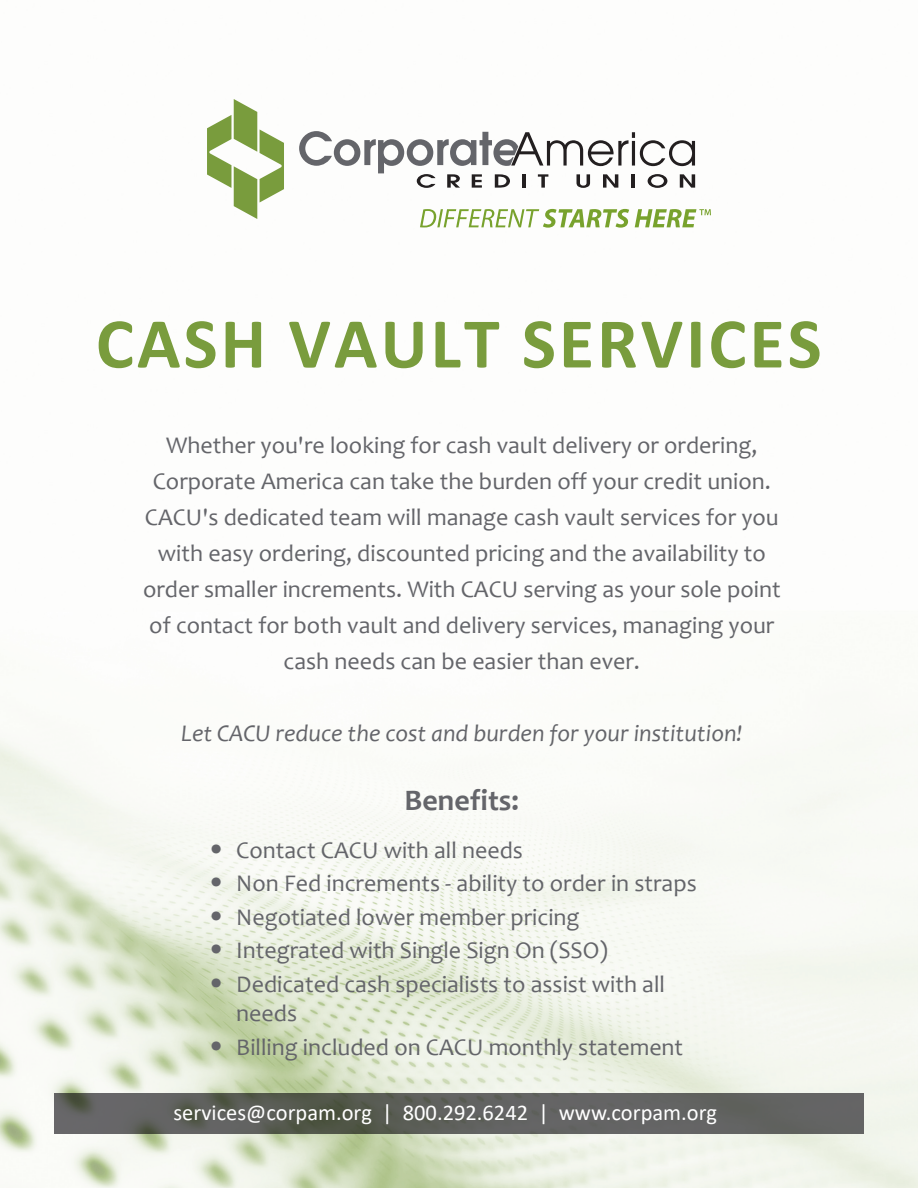
<style>
.page{position:relative;width:918px;height:1188px;background:#fff}
.page>*{position:absolute;margin:0;border:0;box-sizing:border-box;transform-origin:0 0}
.t1{font:700 72px "Calibri";letter-spacing:.04em;color:#799c3d}
.t2{font:700 30px "Candara";color:#64656a}
.t3{font:24px/36px "Candara";color:#64656a;text-align:center}
.t4{font:italic 24px "Candara";color:#64656a}
.t5{font:22.5px "Calibri";color:#fff}
.s1{font-family:"Futura"}
</style>
<div class="page">
<img style="left:0;top:141px;width:918px;height:1047px">
<svg style="left:299px;top:131px;width:396px;height:57px"></svg>
<svg style="left:207px;top:99px;width:77px;height:120px"></svg>
<svg style="left:420px;top:209px;width:209px;height:19px"></svg>
<svg style="left:635px;top:209px;width:76px;height:18px"></svg>
<svg style="left:54px;top:1094px;width:810px;height:40px;background:#5e605c"></svg>
<p class="t1" style="left:96px;top:293px;width:727px">CASH VAULT SERVICES</p>
<p class="t3" style="left:143px;top:427px;width:639px">Whether you're looking for cash vault delivery or ordering, Corporate America can take the burden off your credit union.<br>CACU's dedicated team will manage cash vault services for you with easy ordering, discounted pricing and the availability to order smaller increments. With CACU serving as your sole point of contact for both vault and delivery services, managing your cash needs can be easier than ever.</p>
<p class="t4" style="left:181px;top:718px;width:563px">Let CACU reduce the cost and burden for your institution!</p>
<p class="t2" style="left:405px;top:781px;width:116px">Benefits:</p>
<p class="t3" style="left:209px;top:832px;width:315px"><span class="s1">•</span> Contact CACU with all needs</p>
<p class="t3" style="left:209px;top:865px;width:489px"><span class="s1">•</span> Non Fed increments - ability to order in straps</p>
<p class="t3" style="left:209px;top:899px;width:372px"><span class="s1">•</span> Negotiated lower member pricing</p>
<p class="t3" style="left:209px;top:932px;width:400px"><span class="s1">•</span> Integrated with Single Sign On (SSO)</p>
<p class="t3" style="left:236px;top:970px;width:430px;line-height:28.8px;text-align:left;text-indent:-27px"><span class="s1">•</span> Dedicated cash specialists to assist with all needs</p>
<p class="t3" style="left:209px;top:1029px;width:475px"><span class="s1">•</span> Billing included on CACU monthly statement</p>
<p class="t5" style="left:174px;top:1097px;width:545px">services@corpam.org | 800.292.6242 | www.corpam.org</p>
</div>
